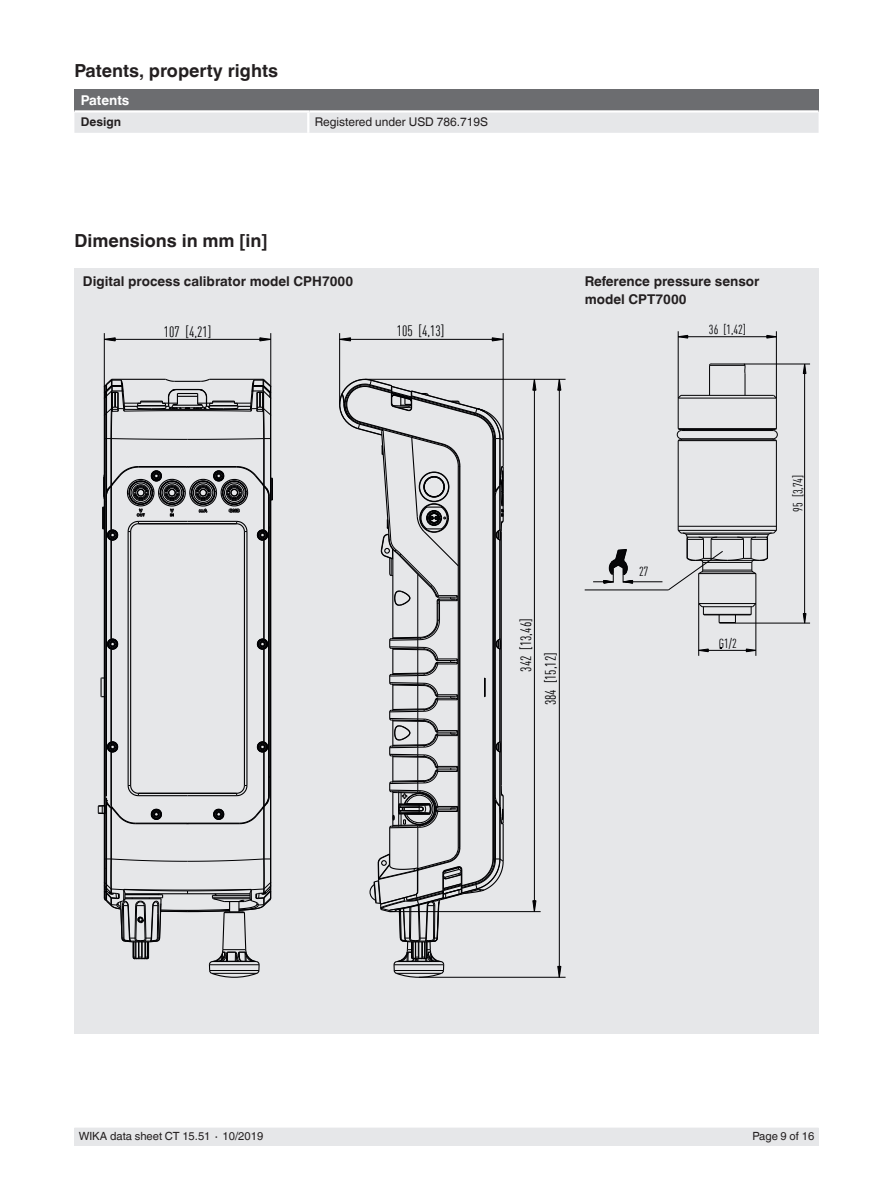
<style>
.page{position:relative;width:893px;height:1188px;background:#fff}
.page>*{position:absolute;margin:0;border:0;box-sizing:border-box;transform-origin:0 0}
.t1{font:700 18px "Helvetica World";color:#231f20}
.t2{font:14.85px "DIN Cond";color:#000002}
.t3{font:700 13.5px/18px "Helvetica World";color:#231f20}
.t4{font:700 13.5px "Helvetica World";color:#fff}
.t5{font:13.05px "DIN Cond";color:#000002}
.t6{font:12px "Helvetica World";color:#231f20}
.t7{font:700 12px "Helvetica World";color:#231f20}
.t8{font:11.25px "Helvetica World";color:#231f20}
</style>
<div class="page">
<div style="left:74px;top:1128px;width:745px;height:17px;background:#e6e7e9"></div>
<div style="left:74px;top:268px;width:745px;height:765px;background:#e6e7e9"></div>
<hr style="left:709px;top:365px;width:36px;height:1px;background:#000002">
<hr style="left:678px;top:428px;width:98px;height:1px;background:#000002">
<hr style="left:679px;top:429px;width:96px;height:1px;background:#000002">
<hr style="left:681px;top:430px;width:92px;height:1px;background:#000002">
<hr style="left:681px;top:438px;width:92px;height:1px;background:#000002">
<hr style="left:679px;top:439px;width:96px;height:1px;background:#000002">
<hr style="left:678px;top:440px;width:98px;height:1px;background:#000002">
<hr style="left:776px;top:441px;width:1px;height:89px;background:#000002">
<hr style="left:776px;top:398px;width:1px;height:31px;background:#000002">
<hr style="left:755px;top:574px;width:1px;height:30px;background:#000002">
<hr style="left:709px;top:365px;width:1px;height:30px;background:#000002">
<hr style="left:678px;top:526px;width:98px;height:1px;background:#000002">
<hr style="left:698px;top:574px;width:1px;height:30px;background:#000002">
<hr style="left:678px;top:441px;width:1px;height:89px;background:#000002">
<hr style="left:678px;top:398px;width:1px;height:31px;background:#000002">
<svg style="left:698px;top:602px;width:7px;height:14px"></svg>
<svg style="left:677px;top:394px;width:5px;height:5px"></svg>
<hr style="left:699px;top:603px;width:57px;height:1px;background:#000002">
<hr style="left:702px;top:606px;width:51px;height:1px;background:#000002">
<hr style="left:703px;top:614px;width:48px;height:1px;background:#000002">
<svg style="left:743px;top:363px;width:3px;height:32px"></svg>
<svg style="left:676px;top:427px;width:9px;height:15px"></svg>
<hr style="left:711px;top:364px;width:33px;height:1px;background:#000002">
<svg style="left:772px;top:394px;width:5px;height:5px"></svg>
<hr style="left:681px;top:395px;width:93px;height:1px;background:#000002">
<hr style="left:678px;top:398px;width:98px;height:1px;background:#000002">
<svg style="left:749px;top:602px;width:8px;height:14px"></svg>
<svg style="left:718px;top:615px;width:19px;height:9px"></svg>
<svg style="left:769px;top:427px;width:9px;height:15px"></svg>
<svg style="left:699px;top:649px;width:10px;height:3px"></svg>
<svg style="left:746px;top:649px;width:10px;height:3px"></svg>
<hr style="left:756px;top:604px;width:1px;height:52px;background:#000002">
<hr style="left:698px;top:604px;width:1px;height:52px;background:#000002">
<hr style="left:699px;top:650px;width:57px;height:1px;background:#000002">
<svg style="left:803px;top:365px;width:3px;height:9px"></svg>
<svg style="left:803px;top:613px;width:3px;height:10px"></svg>
<hr style="left:744px;top:364px;width:66px;height:1px;background:#000002">
<hr style="left:804px;top:364px;width:1px;height:259px;background:#000002">
<hr style="left:735px;top:623px;width:75px;height:1px;background:#000002">
<svg style="left:679px;top:335px;width:9px;height:4px"></svg>
<svg style="left:766px;top:335px;width:10px;height:4px"></svg>
<hr style="left:678px;top:336px;width:98px;height:1px;background:#000002">
<hr style="left:776px;top:331px;width:1px;height:67px;background:#000002">
<hr style="left:678px;top:331px;width:1px;height:67px;background:#000002">
<svg style="left:668px;top:529px;width:109px;height:62px"></svg>
<hr style="left:585px;top:590px;width:83px;height:1px;background:#000002">
<hr style="left:623px;top:582px;width:39px;height:1px;background:#000002">
<svg style="left:593px;top:549px;width:40px;height:35px"></svg>
<hr style="left:417px;top:827px;width:1px;height:42px;background:#000002">
<hr style="left:500px;top:807px;width:1px;height:52px;background:#000002">
<hr style="left:493px;top:439px;width:1px;height:420px;background:#000002">
<hr style="left:460px;top:466px;width:1px;height:382px;background:#000002">
<hr style="left:459px;top:466px;width:1px;height:382px;background:#000002">
<hr style="left:389px;top:828px;width:1px;height:38px;background:#000002">
<hr style="left:458px;top:466px;width:1px;height:382px;background:#000002">
<hr style="left:503px;top:824px;width:1px;height:37px;background:#000002">
<hr style="left:495px;top:800px;width:1px;height:59px;background:#000002">
<hr style="left:494px;top:439px;width:1px;height:420px;background:#000002">
<svg style="left:369px;top:846px;width:135px;height:132px"></svg>
<svg style="left:339px;top:378px;width:166px;height:461px"></svg>
<svg style="left:557px;top:380px;width:4px;height:11px"></svg>
<svg style="left:557px;top:966px;width:4px;height:11px"></svg>
<hr style="left:419px;top:977px;width:147px;height:1px;background:#000002">
<hr style="left:559px;top:379px;width:1px;height:598px;background:#000002">
<hr style="left:365px;top:379px;width:201px;height:1px;background:#000002">
<svg style="left:532px;top:379px;width:4px;height:12px"></svg>
<svg style="left:532px;top:900px;width:4px;height:11px"></svg>
<hr style="left:390px;top:911px;width:151px;height:1px;background:#000002">
<hr style="left:534px;top:379px;width:1px;height:533px;background:#000002">
<svg style="left:492px;top:337px;width:11px;height:4px"></svg>
<svg style="left:340px;top:337px;width:11px;height:4px"></svg>
<hr style="left:339px;top:333px;width:1px;height:71px;background:#000002">
<hr style="left:503px;top:333px;width:1px;height:106px;background:#000002">
<hr style="left:340px;top:339px;width:163px;height:1px;background:#000002">
<svg style="left:151px;top:809px;width:11px;height:11px"></svg>
<svg style="left:213px;top:809px;width:11px;height:11px"></svg>
<svg style="left:257px;top:638px;width:11px;height:12px"></svg>
<svg style="left:257px;top:741px;width:11px;height:12px"></svg>
<svg style="left:107px;top:741px;width:11px;height:12px"></svg>
<svg style="left:107px;top:638px;width:11px;height:12px"></svg>
<hr style="left:130px;top:532px;width:1px;height:253px;background:#000002">
<hr style="left:128px;top:532px;width:1px;height:253px;background:#000002">
<hr style="left:246px;top:532px;width:1px;height:253px;background:#000002">
<hr style="left:244px;top:532px;width:1px;height:253px;background:#000002">
<hr style="left:138px;top:793px;width:99px;height:1px;background:#000002">
<hr style="left:138px;top:795px;width:50px;height:1px;background:#000002">
<hr style="left:188px;top:795px;width:49px;height:1px;background:#000002">
<svg style="left:100px;top:677px;width:4px;height:21px"></svg>
<hr style="left:111px;top:807px;width:1px;height:52px;background:#000002">
<hr style="left:111px;top:752px;width:1px;height:54px;background:#000002">
<hr style="left:111px;top:649px;width:1px;height:93px;background:#000002">
<hr style="left:111px;top:540px;width:1px;height:99px;background:#000002">
<hr style="left:264px;top:540px;width:1px;height:99px;background:#000002">
<hr style="left:264px;top:649px;width:1px;height:93px;background:#000002">
<hr style="left:264px;top:752px;width:1px;height:54px;background:#000002">
<hr style="left:264px;top:807px;width:1px;height:52px;background:#000002">
<hr style="left:263px;top:807px;width:1px;height:52px;background:#000002">
<hr style="left:263px;top:752px;width:1px;height:54px;background:#000002">
<hr style="left:263px;top:649px;width:1px;height:93px;background:#000002">
<hr style="left:263px;top:540px;width:1px;height:99px;background:#000002">
<hr style="left:135px;top:823px;width:53px;height:1px;background:#000002">
<hr style="left:188px;top:823px;width:52px;height:1px;background:#000002">
<svg style="left:98px;top:784px;width:42px;height:41px"></svg>
<hr style="left:106px;top:798px;width:1px;height:103px;background:#000002">
<hr style="left:135px;top:823px;width:51px;height:1px;background:#000002">
<svg style="left:235px;top:775px;width:35px;height:50px"></svg>
<svg style="left:103px;top:859px;width:169px;height:119px"></svg>
<hr style="left:111px;top:439px;width:1px;height:46px;background:#000002">
<hr style="left:264px;top:439px;width:1px;height:46px;background:#000002">
<hr style="left:263px;top:439px;width:1px;height:46px;background:#000002">
<hr style="left:106px;top:384px;width:1px;height:108px;background:#000002">
<hr style="left:106px;top:496px;width:1px;height:300px;background:#000002">
<hr style="left:105px;top:385px;width:1px;height:515px;background:#000002">
<hr style="left:104px;top:393px;width:1px;height:498px;background:#000002">
<hr style="left:270px;top:393px;width:1px;height:498px;background:#000002">
<hr style="left:269px;top:496px;width:1px;height:300px;background:#000002">
<hr style="left:268px;top:496px;width:1px;height:300px;background:#000002">
<svg style="left:102px;top:465px;width:171px;height:76px"></svg>
<svg style="left:103px;top:376px;width:169px;height:64px"></svg>
<svg style="left:259px;top:337px;width:11px;height:4px"></svg>
<svg style="left:105px;top:337px;width:11px;height:4px"></svg>
<hr style="left:104px;top:333px;width:1px;height:53px;background:#000002">
<hr style="left:270px;top:333px;width:1px;height:53px;background:#000002">
<hr style="left:104px;top:339px;width:167px;height:1px;background:#000002">
<div style="left:74px;top:89px;width:745px;height:22px;background:#6c6d70"></div>
<div style="left:74px;top:113px;width:745px;height:20px;background:#e6e7e9"></div>
<hr style="left:74px;top:110px;width:235px;height:3px;background:#fff">
<hr style="left:307px;top:113px;width:2px;height:20px;background:#fff">
<hr style="left:309px;top:110px;width:510px;height:3px;background:#fff">
<h1 class="t1" style="left:74px;top:60px;width:205px">Patents, property rights</h1>
<p class="t4" style="left:81px;top:93px;width:50px">Patents</p>
<p class="t7" style="left:81px;top:115px;width:42px">Design</p>
<p class="t6" style="left:315px;top:115px;width:175px">Registered under USD 786.719S</p>
<h1 class="t1" style="left:74px;top:230px;width:194px">Dimensions in mm [in]</h1>
<p class="t3" style="left:83px;top:272px;width:272px">Digital process calibrator model CPH7000</p>
<p class="t2" style="left:164px;top:323px;width:49px">107 [4,21]</p>
<p class="t2" style="left:397px;top:322px;width:49px">105 [4,13]</p>
<p class="t3" style="left:585px;top:272px;width:176px">Reference pressure sensor model CPT7000</p>
<p class="t5" style="left:709px;top:322px;width:39px">36 [1,42]</p>
<p class="t2" style="left:517px;top:672px;width:54px;rotate:-90deg">342 [13,46]</p>
<p class="t2" style="left:542px;top:705px;width:54px;rotate:-90deg">384 [15,12]</p>
<p class="t5" style="left:639px;top:564px;width:11px">27</p>
<p class="t5" style="left:719px;top:636px;width:19px">G1/2</p>
<p class="t5" style="left:790px;top:512px;width:39px;rotate:-90deg">95 [3,74]</p>
<p class="t8" style="left:79px;top:1130px;width:186px">WIKA data sheet CT 15.51 ∙ 10/2019</p>
<p class="t8" style="left:752px;top:1130px;width:63px">Page 9 of 16</p>
</div>
